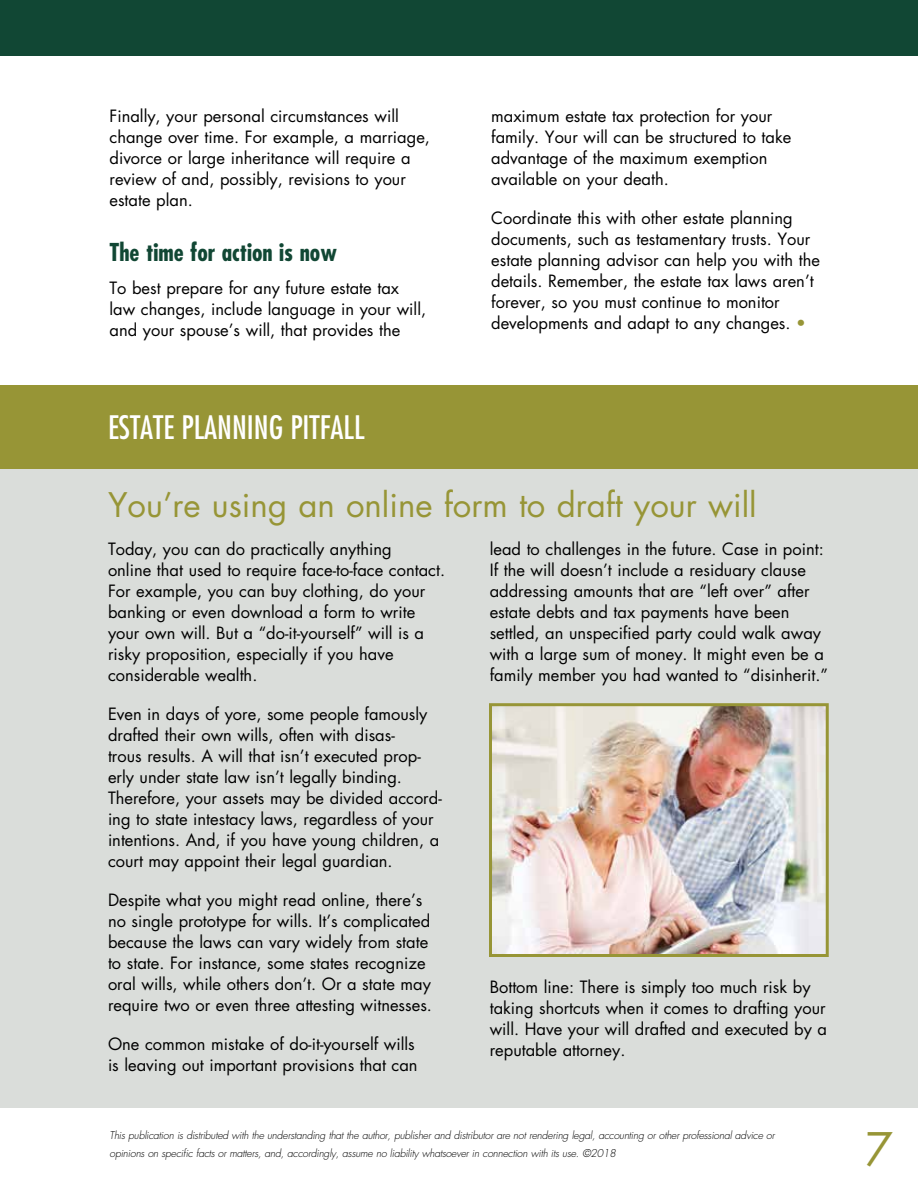
<style>
.page{position:relative;width:918px;height:1188px;background:#fff}
.page>*{position:absolute;margin:0;border:0;box-sizing:border-box;transform-origin:0 0}
.t1{font:45px "Futura Std";color:#979536}
.t2{font:33px "Futura Std";color:#979536}
.t3{font:condensed 31.5px "Futura Std";color:#fff}
.t4{font:700 condensed 24px "Futura Std";color:#114734}
.t5{font:16.5px/21px "Futura Std";color:#000}
.t6{font:italic 300 10.5px/18px "Futura Std";letter-spacing:-.02em;color:#000}
.s1{color:#979536}
</style>
<div class="page">
<div style="left:0;top:400px;width:918px;height:708px;background:#daddda"></div>
<div style="left:0;top:385px;width:918px;height:83px;background:#979536"></div>
<div style="left:0;top:0;width:918px;height:55px;background:#114734"></div>
<img style="left:493px;top:707px;width:332px;height:246px">
<div style="left:489px;top:703px;width:340px;height:254px;border:3px solid #979536"></div>
<p class="t5" style="left:110px;top:105px;width:322px">Finally, your personal circumstances will change over time. For example, a marriage, divorce or large inheritance will require a review of and, possibly, revisions to your estate plan.</p>
<h3 class="t4" style="left:110px;top:237px;width:229px">The time for action is now</h3>
<p class="t5" style="left:110px;top:278px;width:318px">To best prepare for any future estate tax law changes, include language in your will, and your spouse’s will, that provides the</p>
<h3 class="t3" style="left:108px;top:409px;width:258px">ESTATE PLANNING PITFALL</h3>
<p class="t5" style="left:491px;top:105px;width:302px">maximum estate tax protection for your family. Your will can be structured to take advantage of the maximum exemption available on your death.</p>
<p class="t5" style="left:491px;top:207px;width:330px">Coordinate this with other estate planning documents, such as testamentary trusts. Your estate planning advisor can help you with the details. Remember, the estate tax laws aren’t forever, so you must continue to monitor developments and adapt to any changes. <span class="s1">•</span></p>
<h2 class="t2" style="left:108px;top:484px;width:650px">You’re using an online form to draft your will</h2>
<p class="t5" style="left:108px;top:539px;width:339px">Today, you can do practically anything<br>online that used to require face-to-face contact.<br>For example, you can buy clothing, do your banking or even download a form to write your own will. But a “do-it-yourself” will is a risky proposition, especially if you have considerable wealth.</p>
<p class="t5" style="left:108px;top:704px;width:335px">Even in days of yore, some people famously drafted their own wills, often with disas-<br>trous results. A will that isn’t executed prop&shy;erly under state law isn’t legally binding.<br>Therefore, your assets may be divided accord&shy;ing to state intestacy laws, regardless of your intentions. And, if you have young children, a court may appoint their legal guardian.</p>
<p class="t5" style="left:108px;top:890px;width:326px">Despite what you might read online, there’s no single prototype for wills. It’s complicated because the laws can vary widely from state to state. For instance, some states recognize oral wills, while others don’t. Or a state may require two or even three attesting witnesses.</p>
<p class="t5" style="left:108px;top:1034px;width:311px">One common mistake of do-it-yourself wills is leaving out important provisions that can</p>
<p class="t5" style="left:490px;top:539px;width:340px">lead to challenges in the future. Case in point:<br>If the will doesn’t include a residuary clause addressing amounts that are “left over” after estate debts and tax payments have been settled, an unspecified party could walk away with a large sum of money. It might even be a family member you had wanted to “disinherit.”</p>
<p class="t5" style="left:490px;top:977px;width:339px">Bottom line: There is simply too much risk by taking shortcuts when it comes to drafting your will. Have your will drafted and executed by a reputable attorney.</p>
<p class="t6" style="left:110px;top:1126px;width:667px">This publication is distributed with the understanding that the author, publisher and distributor are not rendering legal, accounting or other professional advice or opinions on specific facts or matters, and, accordingly, assume no liability whatsoever in connection with its use. ©2018</p>
<h1 class="t1" style="left:865px;top:1120px;width:29px">7</h1>
</div>
